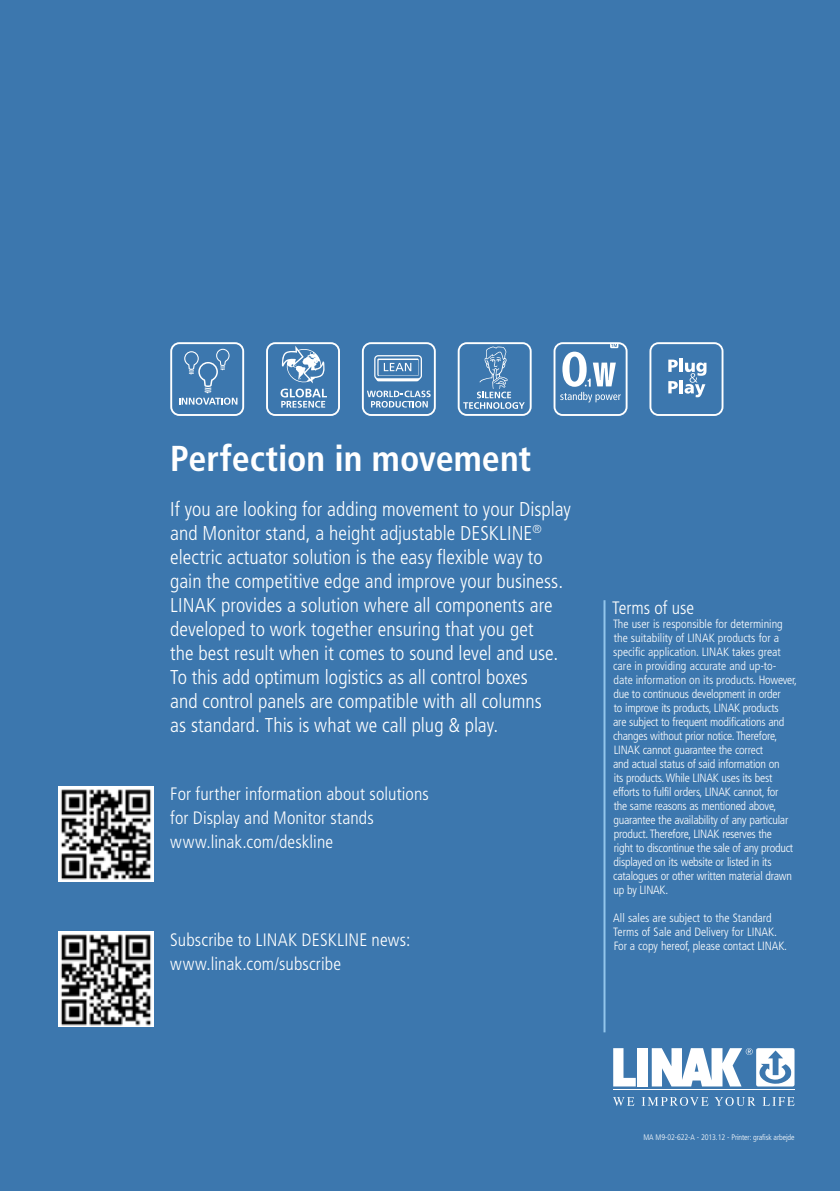
<style>
.page{position:relative;width:840px;height:1191px;background:#fff}
.page>*{position:absolute;margin:0;border:0;box-sizing:border-box;transform-origin:0 0}
.t1{font:700 condensed 36px "Frutiger LT Pro";color:#fff}
.t2{font:300 condensed 20px/24px "Frutiger LT Pro";color:#fff}
.t3{font:300 condensed 18px/24px "Frutiger LT Pro";letter-spacing:.005em;color:#fff}
.t4{font:300 condensed 12px/14px "Frutiger LT Pro";letter-spacing:-.02em;color:#fff}
.t5{font:300 condensed 12px/14px "Frutiger LT Pro";color:#fff}
.t6{font:300 condensed 8px "Frutiger LT Pro";letter-spacing:-.015em;color:#fff}
</style>
<div class="page">
<div style="left:0;top:0;width:839px;height:1191px;background:#3c77ae"></div>
<hr style="left:603px;top:600px;width:2px;height:432px;background:#92c5eb">
<img style="left:58px;top:931px;width:95px;height:95px">
<img style="left:58px;top:786px;width:95px;height:95px">
<svg style="left:613px;top:1048px;width:22px;height:38px"></svg>
<div style="left:637px;top:1048px;width:11px;height:38px;background:#fff"></div>
<svg style="left:613px;top:1097px;width:21px;height:8px"></svg>
<svg style="left:641px;top:1097px;width:67px;height:9px"></svg>
<svg style="left:714px;top:1097px;width:41px;height:9px"></svg>
<svg style="left:762px;top:1097px;width:32px;height:8px"></svg>
<hr style="left:613px;top:1089px;width:181px;height:1px;background:#fff">
<svg style="left:651px;top:1048px;width:143px;height:38px"></svg>
<svg style="left:170px;top:342px;width:74px;height:74px"></svg>
<svg style="left:266px;top:342px;width:74px;height:74px"></svg>
<svg style="left:361px;top:342px;width:74px;height:74px"></svg>
<svg style="left:553px;top:342px;width:74px;height:74px"></svg>
<svg style="left:649px;top:342px;width:74px;height:74px"></svg>
<svg style="left:457px;top:342px;width:74px;height:74px"></svg>
<h1 class="t1" style="left:170px;top:437px;width:362px">Perfection in movement</h1>
<p class="t2" style="left:170px;top:497px;width:402px">If you are looking for adding movement to your Display and Monitor stand, a height adjustable DESKLINE<sup>® </sup>electric actuator solution is the easy flexible way to gain the competitive edge and improve your business.<br>LINAK provides a solution where all components are developed to work together ensuring that you get<br>the best result when it comes to sound level and use.<br>To this add optimum logistics as all control boxes<br>and control panels are compatible with all columns<br>as standard. This is what we call plug &amp; play.</p>
<h3 class="t3" style="left:170px;top:781px;width:260px">For further information about solutions for Display and Monitor stands www.linak.com/deskline</h3>
<h3 class="t3" style="left:170px;top:928px;width:242px">Subscribe to LINAK DESKLINE news: www.linak.com/subscribe</h3>
<h3 class="t3" style="left:611px;top:595px;width:84px">Terms of use</h3>
<p class="t4" style="left:612px;top:616px;width:185px">The user is responsible for determining the suitability of LINAK products for a specific application. LINAK takes great care in providing accurate and up-to&shy;date information on its products. However, due to continuous development in order<br>to improve its products, LINAK products<br>are subject to frequent modifications and changes without prior notice. Therefore, LINAK cannot guarantee the correct<br>and actual status of said information on<br>its products. While LINAK uses its best efforts to fulfil orders, LINAK cannot, for<br>the same reasons as mentioned above, guarantee the availability of any particular product. Therefore, LINAK reserves the<br>right to discontinue the sale of any product displayed on its website or listed in its catalogues or other written material drawn up by LINAK.</p>
<p class="t5" style="left:612px;top:911px;width:175px">All sales are subject to the Standard<br>Terms of Sale and Delivery for LINAK.<br>For a copy hereof, please contact LINAK.</p>
<p class="t6" style="left:643px;top:1133px;width:152px">MA M9-02-622-A - 2013.12 - Printer: grafisk arbejde</p>
</div>
